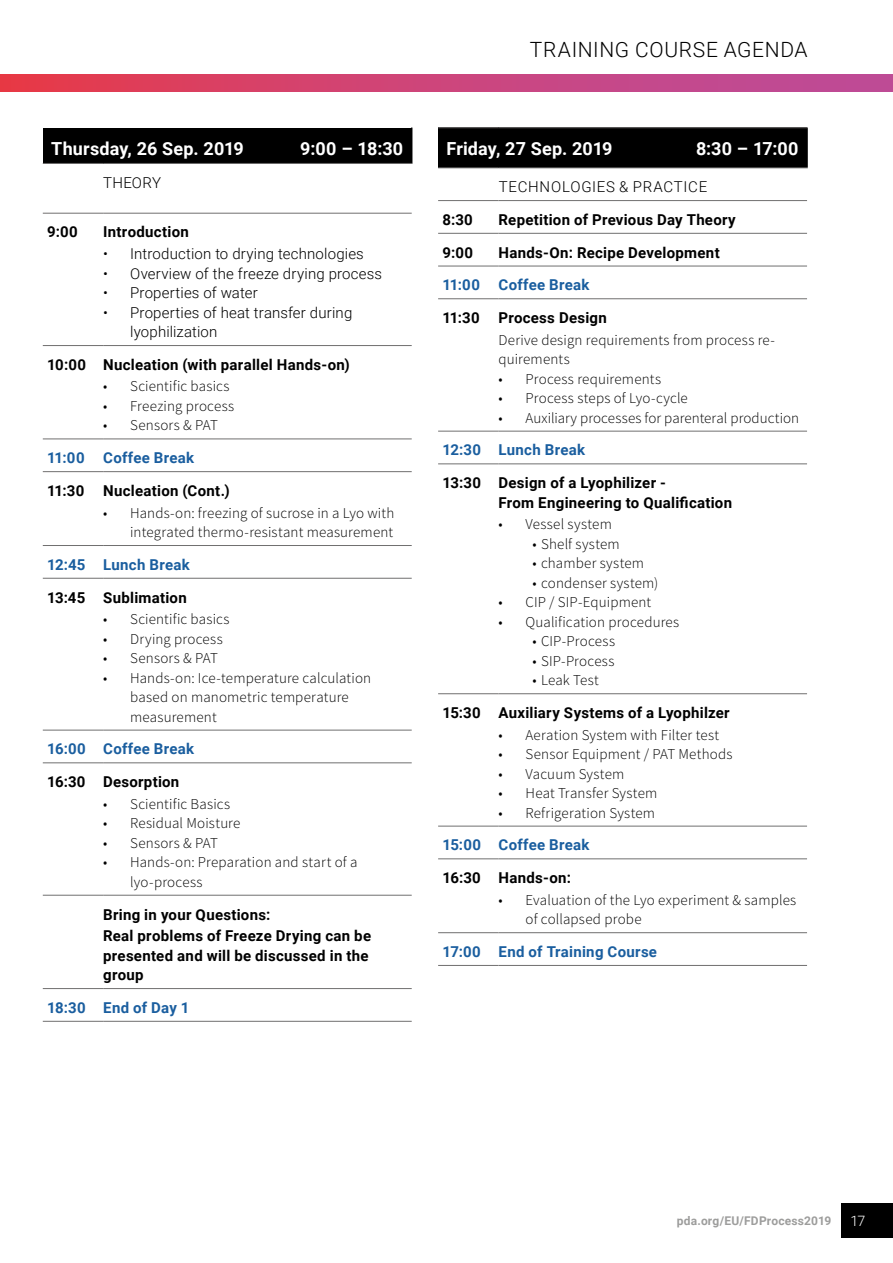
<style>
.page{position:relative;width:893px;height:1263px;background:#fff}
.page>*{position:absolute;margin:0;border:0;box-sizing:border-box;transform-origin:0 0}
.t1{font:300 21px "Roboto";letter-spacing:.03em;color:#000}
.t2{font:700 18px "Roboto";letter-spacing:.01em;color:#fff}
.t3{font:300 15px/19.5px "Source Sans Pro";letter-spacing:.01em;color:#000}
.t4{font:700 15px/19.5px "Roboto";letter-spacing:.02em;color:#000}
.t5{font:300 15px/19.5px "Roboto";letter-spacing:.01em;color:#000}
.t6{font:700 15px "Roboto";letter-spacing:.02em;color:#1a5e9f}
.t7{font:300 15px "Roboto";letter-spacing:.05em;color:#000}
.t8{font:300 14.25px "Roboto";color:#fff}
.t9{font:700 12px "Roboto";letter-spacing:.015em;color:#9d9d9c}
</style>
<div class="page">
<div style="left:0;top:74px;width:893px;height:17px;background:linear-gradient(to right,#e43b4e,#b94da0)"></div>
<svg style="left:0;top:74px;width:1px;height:17px"></svg>
<hr style="left:0;top:628px;width:1px;height:245px;background:#d2e3e3">
<div style="left:43px;top:128px;width:369px;height:35px;background:#000"></div>
<hr style="left:43px;top:163px;width:60px;height:1px;background:#706f6f">
<hr style="left:103px;top:163px;width:309px;height:1px;background:#706f6f">
<hr style="left:43px;top:213px;width:60px;height:1px;background:#706f6f">
<hr style="left:103px;top:213px;width:309px;height:1px;background:#706f6f">
<hr style="left:43px;top:345px;width:60px;height:1px;background:#706f6f">
<hr style="left:103px;top:345px;width:309px;height:1px;background:#706f6f">
<hr style="left:43px;top:439px;width:60px;height:1px;background:#706f6f">
<hr style="left:103px;top:439px;width:309px;height:1px;background:#706f6f">
<hr style="left:43px;top:471px;width:60px;height:1px;background:#706f6f">
<hr style="left:103px;top:471px;width:309px;height:1px;background:#706f6f">
<hr style="left:43px;top:545px;width:60px;height:1px;background:#706f6f">
<hr style="left:103px;top:545px;width:309px;height:1px;background:#706f6f">
<hr style="left:43px;top:578px;width:60px;height:1px;background:#706f6f">
<hr style="left:103px;top:578px;width:309px;height:1px;background:#706f6f">
<hr style="left:43px;top:730px;width:60px;height:1px;background:#706f6f">
<hr style="left:103px;top:730px;width:309px;height:1px;background:#706f6f">
<hr style="left:43px;top:762px;width:60px;height:1px;background:#706f6f">
<hr style="left:103px;top:762px;width:309px;height:1px;background:#706f6f">
<hr style="left:43px;top:895px;width:60px;height:1px;background:#706f6f">
<hr style="left:103px;top:895px;width:309px;height:1px;background:#706f6f">
<hr style="left:43px;top:988px;width:60px;height:1px;background:#706f6f">
<hr style="left:103px;top:988px;width:309px;height:1px;background:#706f6f">
<hr style="left:43px;top:1021px;width:60px;height:1px;background:#706f6f">
<hr style="left:103px;top:1021px;width:309px;height:1px;background:#706f6f">
<div style="left:438px;top:128px;width:369px;height:40px;background:#000"></div>
<hr style="left:806px;top:128px;width:2px;height:40px;background:#000">
<hr style="left:438px;top:127px;width:60px;height:1px;background:#706f6f">
<hr style="left:498px;top:127px;width:310px;height:1px;background:#706f6f">
<hr style="left:438px;top:168px;width:60px;height:1px;background:#706f6f">
<hr style="left:498px;top:168px;width:310px;height:1px;background:#706f6f">
<hr style="left:438px;top:200px;width:60px;height:1px;background:#706f6f">
<hr style="left:498px;top:200px;width:309px;height:1px;background:#706f6f">
<hr style="left:438px;top:233px;width:60px;height:1px;background:#706f6f">
<hr style="left:498px;top:233px;width:309px;height:1px;background:#706f6f">
<hr style="left:438px;top:266px;width:60px;height:1px;background:#706f6f">
<hr style="left:498px;top:266px;width:309px;height:1px;background:#706f6f">
<hr style="left:438px;top:298px;width:60px;height:1px;background:#706f6f">
<hr style="left:498px;top:298px;width:309px;height:1px;background:#706f6f">
<hr style="left:438px;top:431px;width:60px;height:1px;background:#706f6f">
<hr style="left:498px;top:431px;width:309px;height:1px;background:#706f6f">
<hr style="left:438px;top:464px;width:60px;height:1px;background:#706f6f">
<hr style="left:498px;top:464px;width:309px;height:1px;background:#706f6f">
<hr style="left:438px;top:693px;width:60px;height:1px;background:#706f6f">
<hr style="left:498px;top:693px;width:309px;height:1px;background:#706f6f">
<hr style="left:438px;top:826px;width:60px;height:1px;background:#706f6f">
<hr style="left:498px;top:826px;width:309px;height:1px;background:#706f6f">
<hr style="left:438px;top:932px;width:60px;height:1px;background:#706f6f">
<hr style="left:498px;top:932px;width:309px;height:1px;background:#706f6f">
<hr style="left:438px;top:965px;width:60px;height:1px;background:#706f6f">
<hr style="left:498px;top:965px;width:309px;height:1px;background:#706f6f">
<hr style="left:438px;top:858px;width:60px;height:1px;background:#706f6f">
<hr style="left:498px;top:858px;width:309px;height:1px;background:#706f6f">
<div style="left:842px;top:1203px;width:51px;height:34px;background:#000"></div>
<p class="t2" style="left:51px;top:136px;width:194px">Thursday, 26 Sep. 2019</p>
<p class="t2" style="left:300px;top:136px;width:105px">9:00 – 18:30</p>
<p class="t5" style="left:103px;top:172px;width:59px">THEORY</p>
<p class="t4" style="left:47px;top:222px;width:32px">9:00</p>
<p class="t4" style="left:103px;top:222px;width:87px">Introduction</p>
<p class="t5" style="left:103px;top:243px;width:262px">• Introduction to drying technologies</p>
<p class="t5" style="left:103px;top:263px;width:280px">• Overview of the freeze drying process</p>
<p class="t5" style="left:103px;top:282px;width:156px">• Properties of water</p>
<p class="t5" style="left:130px;top:302px;width:224px;text-indent:-27px">• Properties of heat transfer during lyophilization</p>
<p class="t4" style="left:47px;top:354px;width:304px">10:00 Nucleation (with parallel Hands-on)</p>
<p class="t3" style="left:103px;top:377px;width:128px">• Scientific basics</p>
<p class="t3" style="left:103px;top:396px;width:133px">• Freezing process</p>
<p class="t3" style="left:103px;top:416px;width:116px">• Sensors &amp; PAT</p>
<p class="t6" style="left:47px;top:447px;width:149px">11:00 Coffee Break</p>
<p class="t4" style="left:47px;top:480px;width:39px">11:30</p>
<p class="t4" style="left:103px;top:480px;width:128px">Nucleation (Cont.)</p>
<p class="t3" style="left:103px;top:503px;width:293px;text-align:right">• Hands-on: freezing of sucrose in a Lyo with integrated thermo-resistant measurement</p>
<p class="t6" style="left:47px;top:554px;width:144px">12:45 Lunch Break</p>
<p class="t4" style="left:47px;top:587px;width:141px">13:45 Sublimation</p>
<p class="t3" style="left:103px;top:609px;width:128px">• Scientific basics</p>
<p class="t3" style="left:103px;top:629px;width:121px">• Drying process</p>
<p class="t3" style="left:103px;top:648px;width:116px">• Sensors &amp; PAT</p>
<p class="t3" style="left:130px;top:668px;width:243px;text-indent:-27px">• Hands-on: Ice-temperature calculation based on manometric temperature measurement</p>
<p class="t6" style="left:47px;top:738px;width:149px">16:00 Coffee Break</p>
<p class="t4" style="left:47px;top:771px;width:134px">16:30 Desorption</p>
<p class="t3" style="left:103px;top:794px;width:129px">• Scientific Basics</p>
<p class="t3" style="left:103px;top:813px;width:139px">• Residual Moisture</p>
<p class="t3" style="left:103px;top:833px;width:116px">• Sensors &amp; PAT</p>
<p class="t3" style="left:130px;top:852px;width:229px;text-indent:-27px">• Hands-on: Preparation and start of a lyo-process</p>
<p class="t4" style="left:103px;top:903px;width:269px;line-height:21.6px">Bring in your Questions:<br>Real problems of Freeze Drying can be</p>
<p class="t4" style="left:103px;top:945px;width:267px">presented and will be discussed in the group</p>
<p class="t6" style="left:47px;top:997px;width:144px">18:30 End of Day 1</p>
<h1 class="t1" style="left:530px;top:35px;width:279px">TRAINING COURSE AGENDA</h1>
<p class="t2" style="left:447px;top:136px;width:167px">Friday, 27 Sep. 2019</p>
<p class="t2" style="left:696px;top:136px;width:104px">8:30 – 17:00</p>
<p class="t7" style="left:499px;top:176px;width:210px">TECHNOLOGIES &amp; PRACTICE</p>
<p class="t4" style="left:442px;top:209px;width:32px">8:30</p>
<p class="t4" style="left:498px;top:209px;width:239px">Repetition of Previous Day Theory</p>
<p class="t4" style="left:442px;top:242px;width:32px">9:00</p>
<p class="t4" style="left:498px;top:242px;width:223px">Hands-On: Recipe Development</p>
<p class="t6" style="left:442px;top:274px;width:149px">11:00 Coffee Break</p>
<p class="t4" style="left:442px;top:307px;width:39px">11:30</p>
<p class="t4" style="left:498px;top:307px;width:110px">Process Design</p>
<p class="t3" style="left:498px;top:330px;width:278px">Derive design requirements from process re&shy;quirements</p>
<p class="t3" style="left:498px;top:369px;width:164px">• Process requirements</p>
<p class="t3" style="left:498px;top:388px;width:191px">• Process steps of Lyo-cycle</p>
<p class="t3" style="left:498px;top:408px;width:302px">• Auxiliary processes for parenteral production</p>
<p class="t6" style="left:442px;top:439px;width:144px">12:30 Lunch Break</p>
<p class="t4" style="left:498px;top:472px;width:235px;text-indent:-56px">13:30 Design of a Lyophilizer -<br>From Engineering to Qualification</p>
<p class="t3" style="left:498px;top:514px;width:115px">• Vessel system</p>
<p class="t3" style="left:532px;top:534px;width:89px">• Shelf system</p>
<p class="t3" style="left:532px;top:553px;width:113px">• chamber system</p>
<p class="t3" style="left:532px;top:573px;width:127px">• condenser system)</p>
<p class="t3" style="left:498px;top:592px;width:154px">• CIP / SIP-Equipment</p>
<p class="t3" style="left:498px;top:612px;width:182px">• Qualification procedures</p>
<p class="t3" style="left:532px;top:631px;width:84px">• CIP-Process</p>
<p class="t3" style="left:532px;top:651px;width:84px">• SIP-Process</p>
<p class="t3" style="left:532px;top:670px;width:68px">• Leak Test</p>
<p class="t4" style="left:442px;top:702px;width:289px">15:30 Auxiliary Systems of a Lyophilzer</p>
<p class="t3" style="left:498px;top:725px;width:222px">• Aeration System with Filter test</p>
<p class="t3" style="left:498px;top:744px;width:236px">• Sensor Equipment / PAT Methods</p>
<p class="t3" style="left:498px;top:764px;width:127px">• Vacuum System</p>
<p class="t3" style="left:498px;top:783px;width:160px">• Heat Transfer System</p>
<p class="t3" style="left:498px;top:803px;width:158px">• Refrigeration System</p>
<p class="t6" style="left:442px;top:834px;width:149px">15:00 Coffee Break</p>
<p class="t4" style="left:442px;top:867px;width:130px">16:30 Hands-on:</p>
<p class="t3" style="left:525px;top:890px;width:272px;text-indent:-27px">• Evaluation of the Lyo experiment &amp; samples of collapsed probe</p>
<p class="t6" style="left:442px;top:941px;width:216px">17:00 End of Training Course</p>
<p class="t9" style="left:677px;top:1212px;width:156px">pda.org/EU/FDProcess2019</p>
<p class="t8" style="left:850px;top:1210px;width:17px">17</p>
</div>
